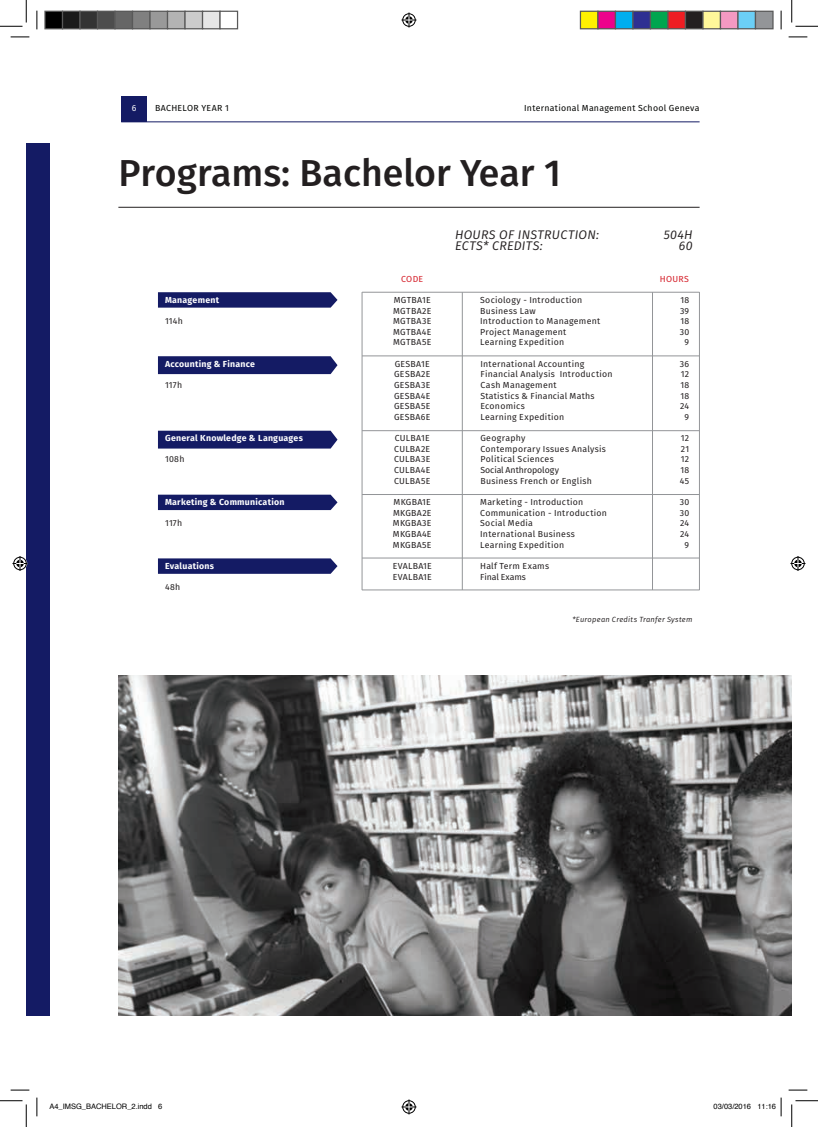
<style>
.page{position:relative;width:818px;height:1127px;background:#fff}
.page>*{position:absolute;margin:0;border:0;box-sizing:border-box;transform-origin:0 0}
.t1{font:500 37.5px "Fira Sans";color:#231f20}
.t2{font:italic 12.5px "Fira Sans";letter-spacing:.02em;color:#231f20}
.t3{font:8.75px/10.6px "Fira Sans";letter-spacing:.03em;color:#231f20}
.t4{font:700 8.75px "Fira Sans";letter-spacing:.025em;color:#fff}
.t5{font:8.75px "Fira Sans";letter-spacing:.035em;color:#040503}
.t6{font:8.75px "Fira Sans";letter-spacing:.035em;color:#d5202a}
.t7{font:8.75px "Fira Sans";color:#fff}
.t8{font:7.5px "Helvetica";color:#000}
.t9{font:italic 7.5px "Fira Sans";letter-spacing:.035em;color:#231f20}
</style>
<div class="page">
<div style="left:26px;top:143px;width:23px;height:872px;background:#141b64"></div>
<img style="left:118px;top:675px;width:674px;height:340px">
<hr style="left:118px;top:207px;width:581px;height:1px;background:#231f20">
<svg style="left:158px;top:292px;width:179px;height:15px;background:#1b2168"></svg>
<hr style="left:362px;top:292px;width:1px;height:298px;background:#939598">
<hr style="left:462px;top:292px;width:1px;height:297px;background:#939598">
<hr style="left:362px;top:557px;width:337px;height:1px;background:#939598">
<hr style="left:652px;top:292px;width:1px;height:297px;background:#939598">
<svg style="left:158px;top:494px;width:179px;height:16px;background:#21286c"></svg>
<hr style="left:362px;top:355px;width:337px;height:1px;background:#939598">
<svg style="left:158px;top:558px;width:179px;height:15px;background:#1e246a"></svg>
<hr style="left:362px;top:494px;width:337px;height:1px;background:#939598">
<hr style="left:699px;top:292px;width:1px;height:298px;background:#939598">
<hr style="left:362px;top:292px;width:337px;height:1px;background:#939598">
<svg style="left:158px;top:356px;width:179px;height:18px;background:#1a2168"></svg>
<svg style="left:158px;top:430px;width:179px;height:18px;background:#20276c"></svg>
<hr style="left:362px;top:589px;width:337px;height:1px;background:#939598">
<hr style="left:362px;top:430px;width:337px;height:1px;background:#939598">
<hr style="left:121px;top:122px;width:578px;height:1px;background:#141b64">
<div style="left:121px;top:96px;width:26px;height:26px;background:#141b64"></div>
<svg style="left:11px;top:36px;width:18px;height:2px"></svg>
<svg style="left:788px;top:36px;width:19px;height:2px"></svg>
<svg style="left:11px;top:1089px;width:18px;height:1px"></svg>
<svg style="left:788px;top:1089px;width:19px;height:1px"></svg>
<svg style="left:36px;top:11px;width:2px;height:18px"></svg>
<svg style="left:36px;top:1097px;width:2px;height:18px"></svg>
<svg style="left:780px;top:11px;width:2px;height:18px"></svg>
<svg style="left:0;top:0;width:27px;height:27px"></svg>
<svg style="left:0;top:1100px;width:27px;height:26px"></svg>
<svg style="left:791px;top:0;width:27px;height:27px"></svg>
<svg style="left:791px;top:1100px;width:27px;height:26px"></svg>
<svg style="left:401px;top:13px;width:15px;height:15px"></svg>
<svg style="left:401px;top:1099px;width:15px;height:15px"></svg>
<svg style="left:13px;top:556px;width:15px;height:15px"></svg>
<svg style="left:790px;top:556px;width:15px;height:15px"></svg>
<div style="left:45px;top:11px;width:18px;height:18px;background:#000"></div>
<div style="left:44px;top:11px;width:19px;height:18px;border:1px solid #595959"></div>
<div style="left:63px;top:11px;width:17px;height:18px;background:#1a1a1a"></div>
<div style="left:62px;top:11px;width:19px;height:18px;border:1px solid #595959"></div>
<div style="left:80px;top:11px;width:18px;height:18px;background:#333"></div>
<div style="left:79px;top:11px;width:19px;height:18px;border:1px solid #595959"></div>
<div style="left:98px;top:11px;width:17px;height:18px;background:#4d4d4d"></div>
<div style="left:97px;top:11px;width:19px;height:18px;border:1px solid #595959"></div>
<div style="left:115px;top:11px;width:18px;height:18px;background:#666"></div>
<div style="left:114px;top:11px;width:19px;height:18px;border:1px solid #595959"></div>
<div style="left:133px;top:11px;width:17px;height:18px;background:#808080"></div>
<div style="left:132px;top:11px;width:19px;height:18px;border:1px solid #595959"></div>
<div style="left:150px;top:11px;width:18px;height:18px;background:#999"></div>
<div style="left:149px;top:11px;width:19px;height:18px;border:1px solid #595959"></div>
<div style="left:168px;top:11px;width:17px;height:18px;background:#b3b3b3"></div>
<div style="left:167px;top:11px;width:19px;height:18px;border:1px solid #595959"></div>
<div style="left:185px;top:11px;width:18px;height:18px;background:#ccc"></div>
<div style="left:184px;top:11px;width:19px;height:18px;border:1px solid #595959"></div>
<div style="left:203px;top:11px;width:17px;height:18px;background:#e6e6e6"></div>
<div style="left:202px;top:11px;width:19px;height:18px;border:1px solid #595959"></div>
<div style="left:219px;top:11px;width:19px;height:18px;border:1px solid #595959"></div>
<div style="left:580px;top:11px;width:18px;height:18px;background:#fff101"></div>
<div style="left:580px;top:11px;width:18px;height:18px;border:1px solid #595959"></div>
<div style="left:598px;top:11px;width:17px;height:18px;background:#ed028c"></div>
<div style="left:597px;top:11px;width:19px;height:18px;border:1px solid #595959"></div>
<div style="left:615px;top:11px;width:18px;height:18px;background:#00aeef"></div>
<div style="left:615px;top:11px;width:18px;height:18px;border:1px solid #595959"></div>
<div style="left:633px;top:11px;width:17px;height:18px;background:#2e3092"></div>
<div style="left:632px;top:11px;width:19px;height:18px;border:1px solid #595959"></div>
<div style="left:650px;top:11px;width:18px;height:18px;background:#00a54f"></div>
<div style="left:650px;top:11px;width:18px;height:18px;border:1px solid #595959"></div>
<div style="left:668px;top:11px;width:17px;height:18px;background:#ee1d23"></div>
<div style="left:667px;top:11px;width:19px;height:18px;border:1px solid #595959"></div>
<div style="left:685px;top:11px;width:18px;height:18px;background:#231f20"></div>
<div style="left:685px;top:11px;width:18px;height:18px;border:1px solid #595959"></div>
<div style="left:703px;top:11px;width:17px;height:18px;background:#fff79a"></div>
<div style="left:702px;top:11px;width:19px;height:18px;border:1px solid #595959"></div>
<div style="left:720px;top:11px;width:18px;height:18px;background:#f499c2"></div>
<div style="left:720px;top:11px;width:18px;height:18px;border:1px solid #595959"></div>
<div style="left:738px;top:11px;width:17px;height:18px;background:#6bcff6"></div>
<div style="left:737px;top:11px;width:19px;height:18px;border:1px solid #595959"></div>
<div style="left:755px;top:11px;width:18px;height:18px;background:#939598"></div>
<div style="left:755px;top:11px;width:18px;height:18px;border:1px solid #595959"></div>
<svg style="left:780px;top:1097px;width:2px;height:18px"></svg>
<p class="t7" style="left:132px;top:102px;width:6px">6</p>
<p class="t5" style="left:155px;top:102px;width:75px">BACHELOR YEAR 1</p>
<p class="t5" style="left:524px;top:102px;width:177px">International Management School Geneva</p>
<h1 class="t1" style="left:118px;top:143px;width:444px">Programs: Bachelor Year 1</h1>
<h2 class="t2" style="left:455px;top:225px;width:145px">HOURS OF INSTRUCTION:</h2>
<h2 class="t2" style="left:664px;top:225px;width:30px">504H</h2>
<h2 class="t2" style="left:455px;top:236px;width:89px">ECTS* CREDITS:</h2>
<h2 class="t2" style="left:679px;top:236px;width:15px">60</h2>
<p class="t6" style="left:401px;top:272px;width:24px">CODE</p>
<p class="t6" style="left:660px;top:272px;width:31px">HOURS</p>
<p class="t4" style="left:165px;top:292px;width:56px">Management</p>
<p class="t3" style="left:165px;top:315px;width:19px">114h</p>
<p class="t3" style="left:393px;top:294px;width:40px;text-align:justify">MGTBA1E MGTBA2E MGTBA3E MGTBA4E MGTBA5E</p>
<p class="t3" style="left:480px;top:294px;width:122px">Sociology - Introduction<br>Business Law<br>Introduction to Management<br>Project Management<br>Learning Expedition</p>
<p class="t3" style="left:680px;top:294px;width:11px;text-align:center">18<br>39<br>18<br>30<br>9</p>
<p class="t4" style="left:165px;top:356px;width:91px">Accounting &amp; Finance</p>
<p class="t3" style="left:165px;top:379px;width:19px">117h</p>
<p class="t4" style="left:165px;top:430px;width:139px">General Knowledge &amp; Languages</p>
<p class="t3" style="left:165px;top:453px;width:21px">108h</p>
<p class="t3" style="left:394px;top:358px;width:38px;text-align:justify">GESBA1E GESBA2E GESBA3E GESBA4E GESBA5E GESBA6E</p>
<p class="t3" style="left:480px;top:358px;width:134px">International Accounting<br>Financial Analysis Introduction<br>Cash Management<br>Statistics &amp; Financial Maths<br>Economics<br>Learning Expedition</p>
<p class="t3" style="left:680px;top:358px;width:11px;text-align:center">36<br>12<br>18<br>18<br>24<br>9</p>
<p class="t3" style="left:394px;top:432px;width:38px;text-align:justify">CULBA1E CULBA2E CULBA3E CULBA4E CULBA5E</p>
<p class="t3" style="left:480px;top:432px;width:127px">Geography<br>Contemporary Issues Analysis<br>Political Sciences<br>Social Anthropology<br>Business French or English</p>
<p class="t3" style="left:680px;top:432px;width:11px;text-align:justify">12<br>21<br>12<br>18<br>45</p>
<p class="t4" style="left:165px;top:494px;width:121px">Marketing &amp; Communication</p>
<p class="t3" style="left:165px;top:517px;width:19px">117h</p>
<p class="t4" style="left:165px;top:558px;width:50px">Evaluations</p>
<p class="t3" style="left:165px;top:581px;width:17px">48h</p>
<p class="t3" style="left:393px;top:496px;width:40px;text-align:justify">MKGBA1E MKGBA2E MKGBA3E MKGBA4E MKGBA5E</p>
<p class="t3" style="left:480px;top:496px;width:128px">Marketing - Introduction<br>Communication - Introduction<br>Social Media<br>International Business<br>Learning Expedition</p>
<p class="t3" style="left:393px;top:560px;width:41px">EVALBA1E<br>EVALBA1E</p>
<p class="t3" style="left:480px;top:560px;width:71px">Half Term Exams<br>Final Exams</p>
<p class="t3" style="left:680px;top:496px;width:11px;text-align:center">30<br>30<br>24<br>24<br>9</p>
<p class="t9" style="left:572px;top:613px;width:122px">*European Credits Tranfer System</p>
<p class="t8" style="left:49px;top:1100px;width:114px">A4_IMSG_BACHELOR_2.indd 6</p>
<p class="t8" style="left:713px;top:1100px;width:64px">03/03/2016 11:16</p>
</div>
